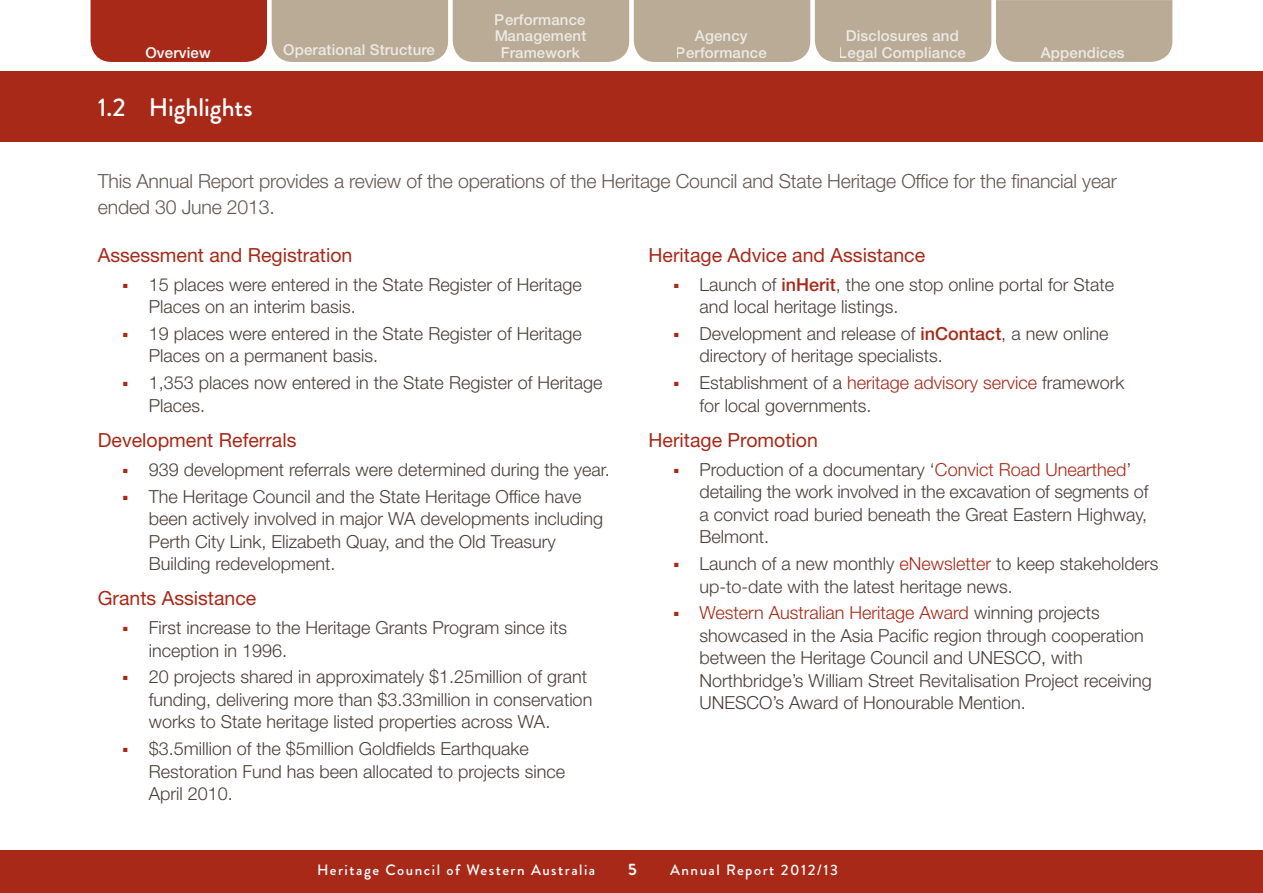
<style>
.page{position:relative;width:1263px;height:893px;background:#fff}
.page>*{position:absolute;margin:0;border:0;box-sizing:border-box;transform-origin:0 0}
.t1{font:500 25.5px "Brandon Grotesque";color:#fff}
.t2{font:300 19.5px/25.5px "Helvetica Neue LT Std";letter-spacing:-.01em;color:#655751}
.t3{font:19.5px "Helvetica Neue LT Std";color:#a82918}
.t4{font:300 18px/22.5px "Helvetica Neue LT Std";color:#4b3e38}
.t5{font:700 16.5px "Brandon Grotesque";color:#fff}
.t6{font:500 15px/16.5px "Helvetica Neue LT Std";letter-spacing:.01em;color:#fff;text-align:center}
.t7{font:500 15px "Brandon Grotesque";letter-spacing:.1em;color:#fff}
.s1{font-weight:500;color:#a82918}
.s2{color:#a82918}
</style>
<div class="page">
<div style="left:0;top:850px;width:1263px;height:43px;background:#a82918"></div>
<div style="left:0;top:72px;width:1263px;height:70px;background:#a82918"></div>
<svg style="left:91px;top:0;width:1081px;height:62px;background:#b89985"></svg>
<p class="t6" style="left:494px;top:11px;width:94px">Performance<br>Management<br>Framework</p>
<p class="t6" style="left:676px;top:27px;width:92px">Agency<br>Performance</p>
<p class="t6" style="left:846px;top:27px;width:114px">Disclosures and</p>
<p class="t6" style="left:283px;top:41px;width:153px">Operational Structure</p>
<p class="t6" style="left:145px;top:44px;width:67px">Overview</p>
<p class="t6" style="left:839px;top:44px;width:129px">Legal Compliance</p>
<h1 class="t1" style="left:98px;top:89px;width:156px">1.2 Highlights</h1>
<p class="t6" style="left:1041px;top:44px;width:85px">Appendices</p>
<p class="t2" style="left:98px;top:168px;width:1021px">This Annual Report provides a review of the operations of the Heritage Council and State Heritage Office for the financial year ended 30 June 2013.</p>
<p class="t3" style="left:98px;top:243px;width:256px">Assessment and Registration</p>
<p class="t4" style="left:149px;top:273px;width:434px;text-indent:-26px"><sup>■</sup> 15 places were entered in the State Register of Heritage<br>Places on an interim basis.</p>
<p class="t4" style="left:149px;top:322px;width:434px;text-indent:-26px"><sup>■</sup> 19 places were entered in the State Register of Heritage<br>Places on a permanent basis.</p>
<p class="t4" style="left:149px;top:371px;width:455px;text-indent:-26px"><sup>■</sup> 1,353 places now entered in the State Register of Heritage<br>Places.</p>
<p class="t3" style="left:98px;top:428px;width:200px">Development Referrals</p>
<p class="t4" style="left:123px;top:458px;width:488px"><sup>■</sup> 939 development referrals were determined during the year.</p>
<p class="t4" style="left:149px;top:485px;width:456px;text-indent:-26px"><sup>■</sup> The Heritage Council and the State Heritage Office have been actively involved in major WA developments including Perth City Link, Elizabeth Quay, and the Old Treasury Building redevelopment.</p>
<p class="t3" style="left:98px;top:587px;width:160px">Grants Assistance</p>
<p class="t4" style="left:149px;top:616px;width:420px;text-indent:-26px"><sup>■</sup> First increase to the Heritage Grants Program since its inception in 1996.</p>
<p class="t4" style="left:149px;top:665px;width:445px;text-indent:-26px"><sup>■</sup> 20 projects shared in approximately $1.25million of grant funding, delivering more than $3.33million in conservation works to State heritage listed properties across WA.</p>
<p class="t4" style="left:149px;top:737px;width:418px;text-indent:-26px"><sup>■</sup> $3.5million of the $5million Goldfields Earthquake<br>Restoration Fund has been allocated to projects since<br>April 2010.</p>
<p class="t3" style="left:648px;top:243px;width:278px">Heritage Advice and Assistance</p>
<p class="t4" style="left:699px;top:273px;width:416px;text-indent:-26px"><sup>■</sup> Launch of <span class="s1">inHerit</span>, the one stop online portal for State and local heritage listings.</p>
<p class="t4" style="left:699px;top:322px;width:410px;text-indent:-26px"><sup>■</sup> Development and release of <span class="s1">inContact</span>, a new online directory of heritage specialists.</p>
<p class="t4" style="left:699px;top:371px;width:426px;text-indent:-26px"><sup>■</sup> Establishment of a <span class="s2">heritage advisory service</span> framework for local governments.</p>
<p class="t3" style="left:648px;top:428px;width:171px">Heritage Promotion</p>
<p class="t4" style="left:699px;top:458px;width:450px;text-indent:-26px"><sup>■</sup> Production of a documentary ‘<span class="s2">Convict Road Unearthed</span>’ detailing the work involved in the excavation of segments of a convict road buried beneath the Great Eastern Highway, Belmont.</p>
<p class="t4" style="left:699px;top:552px;width:460px;text-indent:-26px"><sup>■</sup> Launch of a new monthly <span class="s2">eNewsletter</span> to keep stakeholders up-to-date with the latest heritage news.</p>
<p class="t4" style="left:699px;top:601px;width:454px;text-indent:-26px"><sup>■</sup> <span class="s2">Western Australian Heritage Award</span> winning projects showcased in the Asia Pacific region through cooperation between the Heritage Council and UNESCO, with Northbridge’s William Street Revitalisation Project receiving UNESCO’s Award of Honourable Mention.</p>
<p class="t7" style="left:317px;top:860px;width:280px">Heritage Council of Western Australia</p>
<p class="t5" style="left:628px;top:858px;width:10px">5</p>
<p class="t7" style="left:670px;top:860px;width:170px">Annual Report 2012/13</p>
</div>
